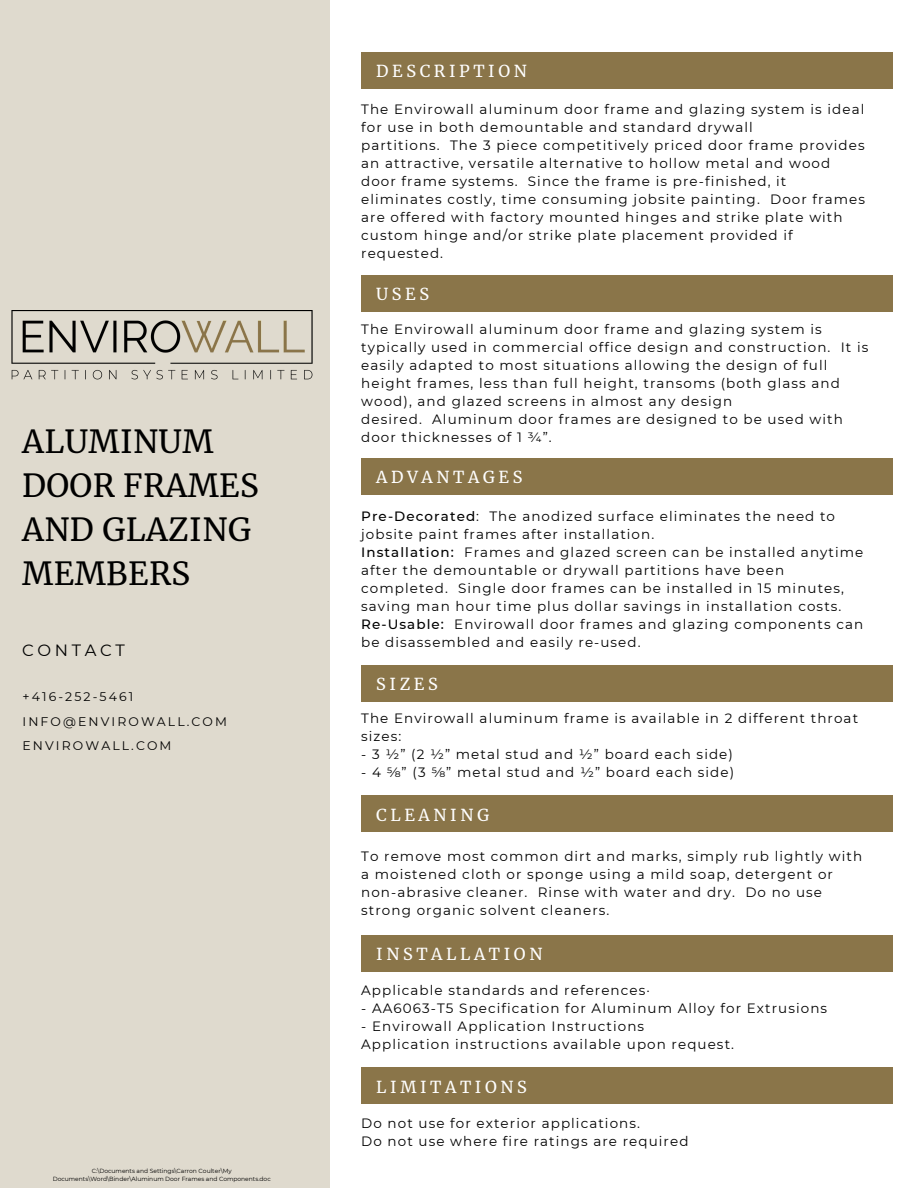
<style>
.page{position:relative;width:918px;height:1188px;background:#fff}
.page>*{position:absolute;margin:0;border:0;box-sizing:border-box;transform-origin:0 0}
.t1{font:31.5px/43.8px "Merriweather";letter-spacing:.01em;color:#000}
.t2{font:16.35px "Merriweather";letter-spacing:.22em;color:#fff}
.t3{font:16.35px "Montserrat";letter-spacing:.22em;color:#000}
.t4{font:13.5px/18px "Montserrat";letter-spacing:.08em;color:#000}
.t5{font:12.45px/24.8px "Montserrat";letter-spacing:.17em;color:#000}
.t6{font:6px/8.1px "Montserrat";color:#000;text-align:center}
.s1{font-weight:500}
</style>
<div class="page">
<div style="left:0;top:0;width:330px;height:1188px;background:#dfdace"></div>
<div style="left:361px;top:52px;width:531px;height:36px;background:#8a7549"></div>
<div style="left:361px;top:275px;width:531px;height:36px;background:#8a7549"></div>
<div style="left:361px;top:458px;width:531px;height:36px;background:#8a7549"></div>
<div style="left:361px;top:665px;width:531px;height:36px;background:#8a7549"></div>
<div style="left:361px;top:796px;width:531px;height:36px;background:#8a7549"></div>
<div style="left:361px;top:935px;width:531px;height:36px;background:#8a7549"></div>
<div style="left:361px;top:1068px;width:531px;height:36px;background:#8a7549"></div>
<img style="left:11px;top:310px;width:302px;height:70px">
<h1 class="t1" style="left:22px;top:420px;width:238px">ALUMINUM<br>DOOR FRAMES<br>AND GLAZING<br>MEMBERS</h1>
<p class="t3" style="left:22px;top:640px;width:104px">CONTACT</p>
<p class="t5" style="left:22px;top:684px;width:206px">+416-252-5461<br>INFO@ENVIROWALL.COM<br>ENVIROWALL.COM</p>
<p class="t6" style="left:53px;top:1167px;width:219px">C:\Documents and Settings\Carron Coulter\My<br>Documents\Word\Binder\Aluminum Door Frames and Components.doc</p>
<p class="t2" style="left:376px;top:61px;width:152px">DESCRIPTION</p>
<p class="t4" style="left:361px;top:100px;width:505px">The Envirowall aluminum door frame and glazing system is ideal for use in both demountable and standard drywall<br>partitions. The 3 piece competitively priced door frame provides an attractive, versatile alternative to hollow metal and wood door frame systems. Since the frame is pre-finished, it eliminates costly, time consuming jobsite painting. Door frames are offered with factory mounted hinges and strike plate with custom hinge and/or strike plate placement provided if requested.</p>
<p class="t2" style="left:376px;top:284px;width:54px">USES</p>
<p class="t4" style="left:361px;top:320px;width:509px">The Envirowall aluminum door frame and glazing system is typically used in commercial office design and construction. It is easily adapted to most situations allowing the design of full height frames, less than full height, transoms (both glass and wood), and glazed screens in almost any design<br>desired. Aluminum door frames are designed to be used with door thicknesses of 1 ¾”.</p>
<p class="t2" style="left:376px;top:467px;width:148px">ADVANTAGES</p>
<p class="t4" style="left:361px;top:507px;width:504px"><span class="s1">Pre-Decorated</span>: The anodized surface eliminates the need to jobsite paint frames after installation.<br><span class="s1">Installation:</span> Frames and glazed screen can be installed anytime after the demountable or drywall partitions have been completed. Single door frames can be installed in 15 minutes, saving man hour time plus dollar savings in installation costs.<br><span class="s1">Re-Usable:</span> Envirowall door frames and glazing components can be disassembled and easily re-used.</p>
<p class="t2" style="left:376px;top:674px;width:63px">SIZES</p>
<p class="t4" style="left:361px;top:710px;width:498px">The Envirowall aluminum frame is available in 2 different throat sizes:</p>
<p class="t4" style="left:361px;top:746px;width:373px">- 3 ½” (2 ½” metal stud and ½” board each side)</p>
<p class="t4" style="left:361px;top:764px;width:374px">- 4 ⅝” (3 ⅝” metal stud and ½” board each side)</p>
<p class="t2" style="left:376px;top:805px;width:114px">CLEANING</p>
<p class="t4" style="left:361px;top:847px;width:503px">To remove most common dirt and marks, simply rub lightly with a moistened cloth or sponge using a mild soap, detergent or non-abrasive cleaner. Rinse with water and dry. Do no use strong organic solvent cleaners.</p>
<p class="t2" style="left:376px;top:944px;width:168px">INSTALLATION</p>
<p class="t4" style="left:361px;top:981px;width:290px">Applicable standards and references·</p>
<p class="t4" style="left:361px;top:999px;width:467px">- AA6063-T5 Specification for Aluminum Alloy for Extrusions</p>
<p class="t4" style="left:361px;top:1017px;width:374px">- Envirowall Application Instructions<br>Application instructions available upon request.</p>
<p class="t2" style="left:376px;top:1076px;width:152px">LIMITATIONS</p>
<p class="t4" style="left:361px;top:1114px;width:329px">Do not use for exterior applications.<br>Do not use where fire ratings are required</p>
</div>
